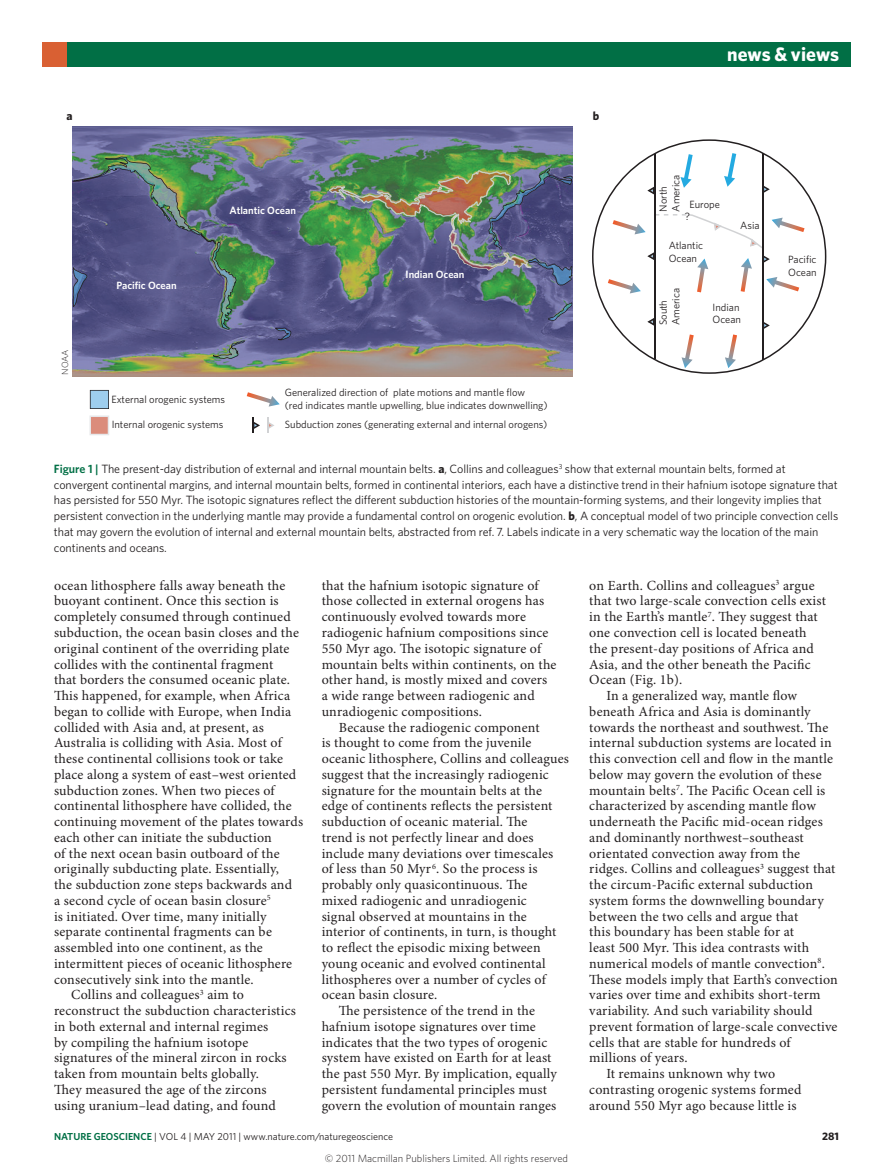
<style>
.page{position:relative;width:893px;height:1174px;background:#fff}
.page>*{position:absolute;margin:0;border:0;box-sizing:border-box;transform-origin:0 0}
.t1{font:700 19.5px "Whitney";color:#fff}
.Body_text{font:13.95px/15.8px "Minion Pro";letter-spacing:.015em;color:#231f20}
.Figure_caption{font:12px/15.8px "Whitney";letter-spacing:-.005em;color:#231f20}
.t2{font:700 12px "Whitney";color:#231f20}
.t3{font:700 10.8px "Whitney";color:#231f20}
.t4{font:10.5px/12.6px "Whitney";color:#231f20}
.t5{font:300 10.5px "Whitney";color:#231f20}
.t6{font:600 10.5px "Whitney";color:#fff}
.t7{font:10.2px "Whitney";color:#231f20}
.Picture_credit{font:300 9px "Whitney";color:#231f20}
.s1{font-weight:600;color:#016f45}
.s2{font-weight:700}
</style>
<div class="page">
<div style="left:43px;top:43px;width:807px;height:24px;background:#016f45"></div>
<div style="left:43px;top:43px;width:24px;height:24px;background:#d96033"></div>
<img style="left:73px;top:127px;width:499px;height:249px">
<img style="left:291px;top:328px;width:1px;height:12px">
<img style="left:547px;top:303px;width:26px;height:17px">
<img style="left:329px;top:168px;width:243px;height:117px">
<svg style="left:213px;top:340px;width:32px;height:19px"></svg>
<svg style="left:73px;top:157px;width:164px;height:173px"></svg>
<svg style="left:275px;top:328px;width:16px;height:12px"></svg>
<svg style="left:548px;top:302px;width:24px;height:19px"></svg>
<svg style="left:90px;top:390px;width:19px;height:19px"></svg>
<svg style="left:89px;top:415px;width:20px;height:20px"></svg>
<svg style="left:247px;top:392px;width:33px;height:14px"></svg>
<svg style="left:592px;top:139px;width:234px;height:235px"></svg>
<hr style="left:654px;top:154px;width:1px;height:205px;background:#231f20">
<hr style="left:762px;top:153px;width:1px;height:207px;background:#231f20">
<svg style="left:253px;top:418px;width:7px;height:15px"></svg>
<svg style="left:267px;top:418px;width:7px;height:15px"></svg>
<img style="left:451px;top:214px;width:7px;height:16px">
<img style="left:449px;top:230px;width:79px;height:40px">
<p class="t2" style="left:67px;top:107px;width:8px">a</p>
<p class="t2" style="left:593px;top:107px;width:8px">b</p>
<p class="Picture_credit" style="left:59px;top:374px;width:27px;rotate:-90deg">NOAA</p>
<p class="t6" style="left:116px;top:279px;width:62px">Pacific Ocean</p>
<p class="t6" style="left:230px;top:203px;width:68px">Atlantic Ocean</p>
<p class="t6" style="left:406px;top:267px;width:60px">Indian Ocean</p>
<p class="t4" style="left:111px;top:393px;width:115px">External orogenic systems</p>
<p class="t4" style="left:112px;top:418px;width:113px">Internal orogenic systems</p>
<p class="t4" style="left:285px;top:386px;width:264px">Generalized direction of plate motions and mantle flow<br>(red indicates mantle upwelling, blue indicates downwelling)</p>
<p class="t4" style="left:285px;top:418px;width:264px">Subduction zones (generating external and internal orogens)</p>
<h1 class="t1" style="left:727px;top:41px;width:114px">news &amp; views</h1>
<p class="t4" style="left:657px;top:212px;width:39px;rotate:-90deg">North<br>America</p>
<p class="t4" style="left:689px;top:198px;width:32px">Europe</p>
<p class="t4" style="left:685px;top:209px;width:7px">?</p>
<p class="t4" style="left:669px;top:239px;width:36px">Atlantic<br>Ocean</p>
<p class="t4" style="left:740px;top:218px;width:21px">Asia</p>
<p class="t4" style="left:788px;top:253px;width:30px">Pacific<br>Ocean</p>
<p class="t4" style="left:657px;top:325px;width:39px;rotate:-90deg">South<br>America</p>
<p class="t4" style="left:712px;top:300px;width:30px">Indian<br>Ocean</p>
<p class="Figure_caption" style="left:54px;top:460px;width:786px"><span class="s1">Figure 1 |</span> The present-day distribution of external and internal mountain belts. <span class="s2">a</span>, Collins and colleagues<sup>3</sup> show that external mountain belts, formed at convergent continental margins, and internal mountain belts, formed in continental interiors, each have a distinctive trend in their hafnium isotope signature that has persisted for 550 Myr. The isotopic signatures reflect the different subduction histories of the mountain-forming systems, and their longevity implies that persistent convection in the underlying mantle may provide a fundamental control on orogenic evolution. <span class="s2">b</span>, A conceptual model of two principle convection cells that may govern the evolution of internal and external mountain belts, abstracted from ref. 7. Labels indicate in a very schematic way the location of the main continents and oceans.</p>
<p class="Body_text" style="left:54px;top:578px;width:251px">ocean lithosphere falls away beneath the buoyant continent. Once this section is completely consumed through continued subduction, the ocean basin closes and the original continent of the overriding plate collides with the continental fragment<br>that borders the consumed oceanic plate.<br>This happened, for example, when Africa began to collide with Europe, when India collided with Asia and, at present, as Australia is colliding with Asia. Most of these continental collisions took or take place along a system of east–west oriented subduction zones. When two pieces of continental lithosphere have collided, the continuing movement of the plates towards each other can initiate the subduction<br>of the next ocean basin outboard of the originally subducting plate. Essentially,<br>the subduction zone steps backwards and<br>a second cycle of ocean basin closure<sup>5<br></sup>is initiated. Over time, many initially separate continental fragments can be assembled into one continent, as the intermittent pieces of oceanic lithosphere consecutively sink into the mantle.</p>
<p class="Body_text" style="left:54px;top:987px;width:243px;text-indent:17px">Collins and colleagues<sup>3</sup> aim to reconstruct the subduction characteristics in both external and internal regimes<br>by compiling the hafnium isotope signatures of the mineral zircon in rocks taken from mountain belts globally.<br>They measured the age of the zircons using uranium–lead dating, and found</p>
<p class="Body_text" style="left:322px;top:578px;width:236px">that the hafnium isotopic signature of those collected in external orogens has continuously evolved towards more radiogenic hafnium compositions since 550 Myr ago. The isotopic signature of mountain belts within continents, on the other hand, is mostly mixed and covers a wide range between radiogenic and unradiogenic compositions.</p>
<p class="Body_text" style="left:322px;top:719px;width:249px;text-indent:17px">Because the radiogenic component<br>is thought to come from the juvenile oceanic lithosphere, Collins and colleagues suggest that the increasingly radiogenic signature for the mountain belts at the edge of continents reflects the persistent subduction of oceanic material. The<br>trend is not perfectly linear and does include many deviations over timescales<br>of less than 50 Myr<sup>6</sup>. So the process is probably only quasicontinuous. The<br>mixed radiogenic and unradiogenic<br>signal observed at mountains in the interior of continents, in turn, is thought to reflect the episodic mixing between young oceanic and evolved continental lithospheres over a number of cycles of ocean basin closure.</p>
<p class="Body_text" style="left:322px;top:1003px;width:237px;text-indent:17px">The persistence of the trend in the hafnium isotope signatures over time indicates that the two types of orogenic system have existed on Earth for at least the past 550 Myr. By implication, equally persistent fundamental principles must govern the evolution of mountain ranges</p>
<p class="Body_text" style="left:589px;top:578px;width:238px">on Earth. Collins and colleagues<sup>3</sup> argue that two large-scale convection cells exist in the Earth’s mantle<sup>7</sup>. They suggest that one convection cell is located beneath the present-day positions of Africa and Asia, and the other beneath the Pacific Ocean (Fig. 1b).</p>
<p class="Body_text" style="left:589px;top:688px;width:250px;text-indent:17px">In a generalized way, mantle flow beneath Africa and Asia is dominantly towards the northeast and southwest. The internal subduction systems are located in this convection cell and flow in the mantle below may govern the evolution of these mountain belts<sup>7</sup>. The Pacific Ocean cell is characterized by ascending mantle flow underneath the Pacific mid-ocean ridges and dominantly northwest–southeast orientated convection away from the ridges. Collins and colleagues<sup>3</sup> suggest that the circum-Pacific external subduction system forms the downwelling boundary between the two cells and argue that<br>this boundary has been stable for at<br>least 500 Myr. This idea contrasts with numerical models of mantle convection<sup>8</sup>.<br>These models imply that Earth’s convection varies over time and exhibits short-term variability. And such variability should prevent formation of large-scale convective cells that are stable for hundreds of millions of years.</p>
<p class="Body_text" style="left:589px;top:1066px;width:214px;text-indent:17px">It remains unknown why two contrasting orogenic systems formed around 550 Myr ago because little is</p>
<p class="t7" style="left:54px;top:1129px;width:341px"><span class="s1">NATURE GEOSCIENCE</span> | VOL 4 | MAY 2011 | www.nature.com/naturegeoscience</p>
<p class="t3" style="left:822px;top:1129px;width:18px">281</p>
<p class="t5" style="left:325px;top:1151px;width:245px">© 2011 Macmillan Publishers Limited. All rights reserved</p>
</div>
